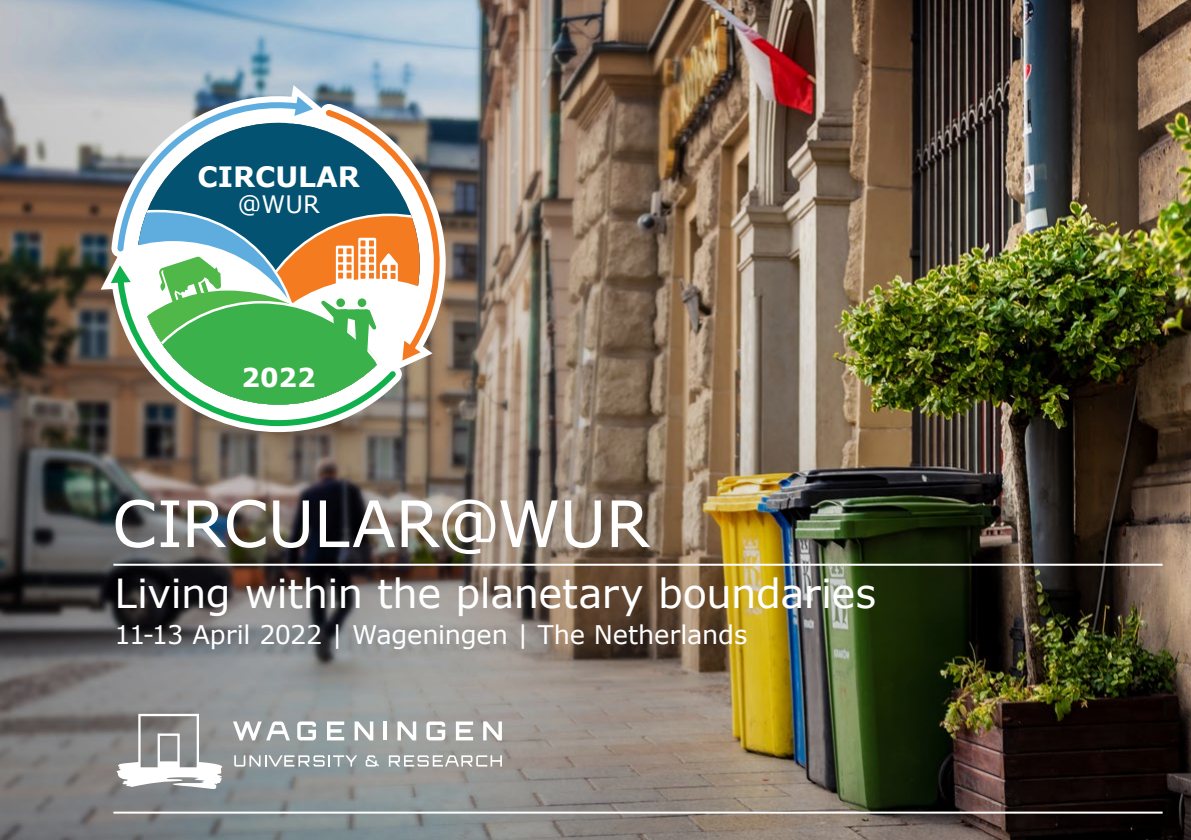
<style>
.page{position:relative;width:1191px;height:840px;background:#fff}
.page>*{position:absolute;margin:0;border:0;box-sizing:border-box;transform-origin:0 0}
._03_W_Invitation_35{font:64px "Verdana";letter-spacing:-.015em;color:#fff}
._03_W_Invitation_35-2{font:40px "Verdana";letter-spacing:-.01em;color:#fff}
.t1{font:700 28px "Verdana";color:#fff}
.t2{font:700 26px "Verdana";color:#fff}
._03_W_Invitation_35-3{font:25.6px "Verdana";letter-spacing:-.01em;color:#fff}
.t3{font:24px "Verdana";color:#fff}
</style>
<div class="page">
<img style="left:0;top:0;width:1191px;height:839px">
<svg style="left:116px;top:713px;width:107px;height:76px"></svg>
<svg style="left:297px;top:721px;width:19px;height:19px"></svg>
<svg style="left:327px;top:721px;width:17px;height:19px"></svg>
<svg style="left:354px;top:721px;width:19px;height:19px"></svg>
<hr style="left:383px;top:721px;width:4px;height:19px;background:#fff">
<svg style="left:397px;top:721px;width:19px;height:19px"></svg>
<svg style="left:426px;top:721px;width:19px;height:19px"></svg>
<svg style="left:456px;top:721px;width:17px;height:19px"></svg>
<svg style="left:483px;top:721px;width:19px;height:19px"></svg>
<svg style="left:233px;top:721px;width:57px;height:19px"></svg>
<svg style="left:234px;top:755px;width:123px;height:11px"></svg>
<svg style="left:389px;top:755px;width:113px;height:11px"></svg>
<svg style="left:366px;top:755px;width:13px;height:11px"></svg>
<hr style="left:113px;top:563px;width:1049px;height:2px;background:#fff">
<hr style="left:113px;top:811px;width:1049px;height:2px;background:#fff">
<svg style="left:101px;top:253px;width:301px;height:179px"></svg>
<svg style="left:111px;top:85px;width:341px;height:319px"></svg>
<p class="t1" style="left:197px;top:156px;width:164px">CIRCULAR</p>
<p class="t3" style="left:237px;top:187px;width:84px">@WUR</p>
<p class="t2" style="left:241px;top:359px;width:76px">2022</p>
<p class="_03_W_Invitation_35" style="left:112px;top:479px;width:539px">CIRCULAR@WUR</p>
<p class="_03_W_Invitation_35-2" style="left:115px;top:565px;width:763px">Living within the planetary boundaries</p>
<p class="_03_W_Invitation_35-3" style="left:115px;top:616px;width:634px">11-13 April 2022 | Wageningen | The Netherlands</p>
</div>
